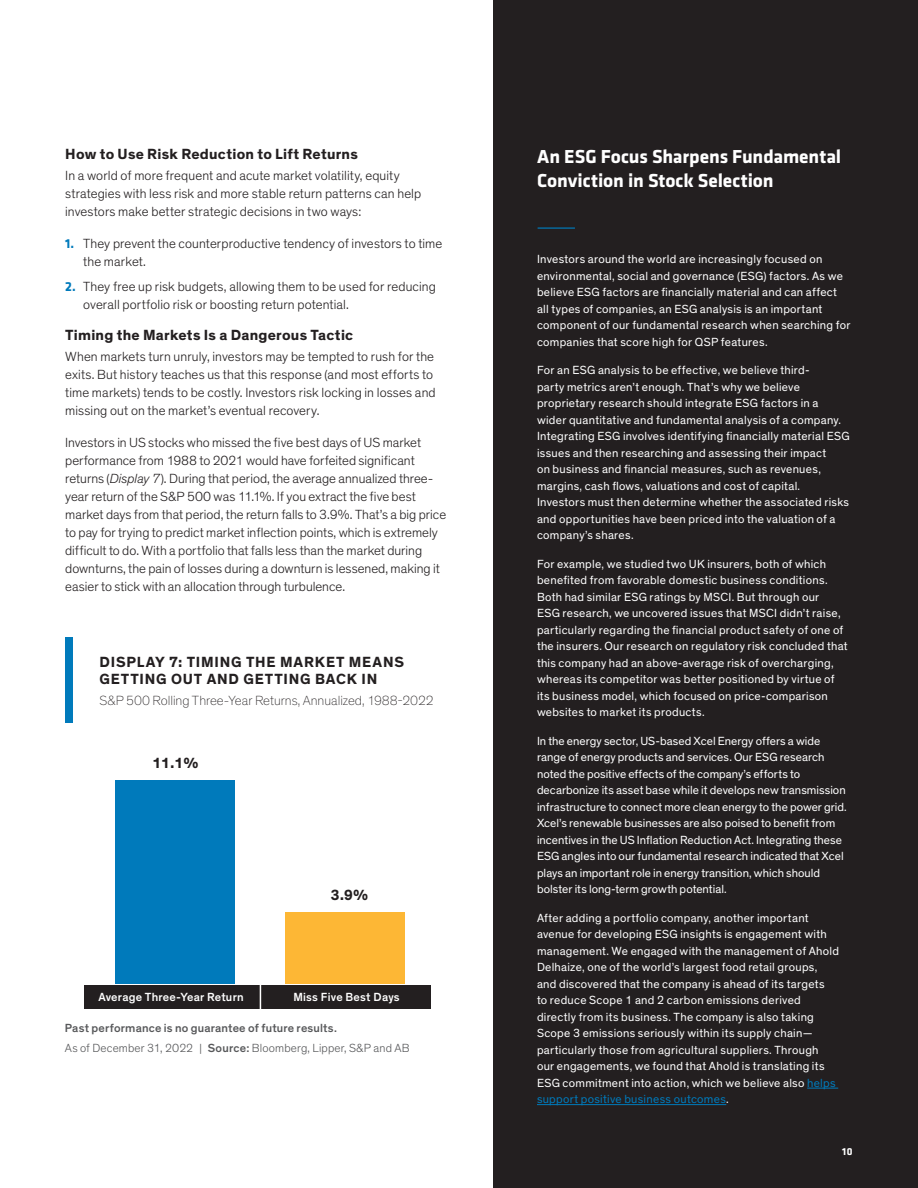
<style>
.page{position:relative;width:918px;height:1188px;background:#231f20}
.page>*{position:absolute;margin:0;border:0;box-sizing:border-box;transform-origin:0 0}
.t1{font:700 19.5px/24px "Klavika";letter-spacing:-.005em;color:#fff}
.t2{font:700 15px "Theinhardt";letter-spacing:.02em;color:#231f20}
.t3{font:700 15px/16.5px "Theinhardt";letter-spacing:.055em;color:#231f20}
.t4{font:300 13.5px/18px "Theinhardt";letter-spacing:.005em;color:#231f20}
.t5{font:100 13.5px "Theinhardt";letter-spacing:-.005em;color:#231f20}
.t6{font:12px/16.5px "Theinhardt";letter-spacing:.02em;color:#fff}
.t7{font:500 12px/20.2px "Theinhardt";letter-spacing:.015em;color:#57585a}
.t8{font:500 12px "Theinhardt";letter-spacing:.02em;color:#fff}
.t9{font:700 10.5px "Klavika";color:#fff}
.s1{font-family:"Klavika";font-weight:700;color:#007abb}
.s2{font-style:italic}
.s3{font-weight:300}
.s4{color:#007abb}
</style>
<div class="page">
<div style="left:0;top:0;width:493px;height:1188px;background:#fff"></div>
<div style="left:65px;top:637px;width:7px;height:86px;background:#007abb"></div>
<div style="left:286px;top:912px;width:119px;height:71px;background:#fdb735"></div>
<div style="left:115px;top:780px;width:119px;height:203px;background:#007abb"></div>
<div style="left:84px;top:986px;width:347px;height:23px;background:#231f20"></div>
<svg style="left:260px;top:986px;width:1px;height:23px"></svg>
<hr style="left:807px;top:1088px;width:31px;height:1px;background:#007abb">
<hr style="left:537px;top:1104px;width:189px;height:1px;background:#007abb">
<hr style="left:538px;top:227px;width:37px;height:2px;background:#007abb">
<p class="t2" style="left:65px;top:145px;width:294px">How to Use Risk Reduction to Lift Returns</p>
<p class="t4" style="left:65px;top:167px;width:358px">In a world of more frequent and acute market volatility, equity strategies with less risk and more stable return patterns can help investors make better strategic decisions in two ways:</p>
<p class="t4" style="left:83px;top:235px;width:361px;text-indent:-18px"><span class="s1">1.</span> They prevent the counterproductive tendency of investors to time the market.</p>
<p class="t4" style="left:83px;top:277px;width:354px;text-indent:-18px"><span class="s1">2.</span> They free up risk budgets, allowing them to be used for reducing overall portfolio risk or boosting return potential.</p>
<p class="t2" style="left:65px;top:326px;width:290px">Timing the Markets Is a Dangerous Tactic</p>
<p class="t4" style="left:65px;top:348px;width:372px">When markets turn unruly, investors may be tempted to rush for the exits. But history teaches us that this response (and most efforts to time markets) tends to be costly. Investors risk locking in losses and missing out on the market’s eventual recovery.</p>
<p class="t4" style="left:65px;top:433px;width:382px">Investors in US stocks who missed the five best days of US market performance from 1988 to 2021 would have forfeited significant returns (<span class="s2">Display 7</span>). During that period, the average annualized three&shy;year return of the S&amp;P 500 was 11.1%. If you extract the five best market days from that period, the return falls to 3.9%. That’s a big price to pay for trying to predict market inflection points, which is extremely difficult to do. With a portfolio that falls less than the market during downturns, the pain of losses during a downturn is lessened, making it easier to stick with an allocation through turbulence.</p>
<p class="t3" style="left:99px;top:654px;width:306px">DISPLAY 7: TIMING THE MARKET MEANS<br>GETTING OUT AND GETTING BACK IN</p>
<p class="t5" style="left:99px;top:692px;width:336px">S&amp;P 500 Rolling Three-Year Returns, Annualized, 1988-2022</p>
<p class="t2" style="left:152px;top:754px;width:48px">11.1%</p>
<p class="t2" style="left:331px;top:886px;width:39px">3.9%</p>
<p class="t8" style="left:98px;top:990px;width:147px">Average Three-Year Return</p>
<p class="t8" style="left:293px;top:990px;width:108px">Miss Five Best Days</p>
<p class="t7" style="left:65px;top:1018px;width:346px">Past performance is no guarantee of future results.<br><span class="s3">As of December 31, 2022 |</span> Source: <span class="s3">Bloomberg, Lipper, S&amp;P and AB</span></p>
<h1 class="t1" style="left:537px;top:144px;width:306px">An ESG Focus Sharpens Fundamental<br>Conviction in Stock Selection</h1>
<p class="t6" style="left:537px;top:251px;width:315px">Investors around the world are increasingly focused on environmental, social and governance (ESG) factors. As we believe ESG factors are financially material and can affect all types of companies, an ESG analysis is an important component of our fundamental research when searching for companies that score high for QSP features.</p>
<p class="t6" style="left:537px;top:362px;width:314px">For an ESG analysis to be effective, we believe third-<br>party metrics aren’t enough. That’s why we believe proprietary research should integrate ESG factors in a wider quantitative and fundamental analysis of a company.<br>Integrating ESG involves identifying financially material ESG issues and then researching and assessing their impact<br>on business and financial measures, such as revenues, margins, cash flows, valuations and cost of capital.<br>Investors must then determine whether the associated risks and opportunities have been priced into the valuation of a company’s shares.</p>
<p class="t6" style="left:537px;top:556px;width:312px">For example, we studied two UK insurers, both of which benefited from favorable domestic business conditions.<br>Both had similar ESG ratings by MSCI. But through our<br>ESG research, we uncovered issues that MSCI didn’t raise, particularly regarding the financial product safety of one of the insurers. Our research on regulatory risk concluded that this company had an above-average risk of overcharging, whereas its competitor was better positioned by virtue of its business model, which focused on price-comparison websites to market its products.</p>
<p class="t6" style="left:537px;top:733px;width:311px">In the energy sector, US-based Xcel Energy offers a wide range of energy products and services. Our ESG research noted the positive effects of the company’s efforts to decarbonize its asset base while it develops new transmission infrastructure to connect more clean energy to the power grid.<br>Xcel’s renewable businesses are also poised to benefit from incentives in the US Inflation Reduction Act. Integrating these ESG angles into our fundamental research indicated that Xcel plays an important role in energy transition, which should bolster its long-term growth potential.</p>
<p class="t6" style="left:537px;top:910px;width:304px">After adding a portfolio company, another important avenue for developing ESG insights is engagement with management. We engaged with the management of Ahold Delhaize, one of the world’s largest food retail groups, and discovered that the company is ahead of its targets<br>to reduce Scope 1 and 2 carbon emissions derived directly from its business. The company is also taking Scope 3 emissions seriously within its supply chain— particularly those from agricultural suppliers. Through<br>our engagements, we found that Ahold is translating its ESG commitment into action, which we believe also <span class="s4">helps support positive business outcomes</span>.</p>
<p class="t9" style="left:842px;top:1144px;width:12px">10</p>
</div>
